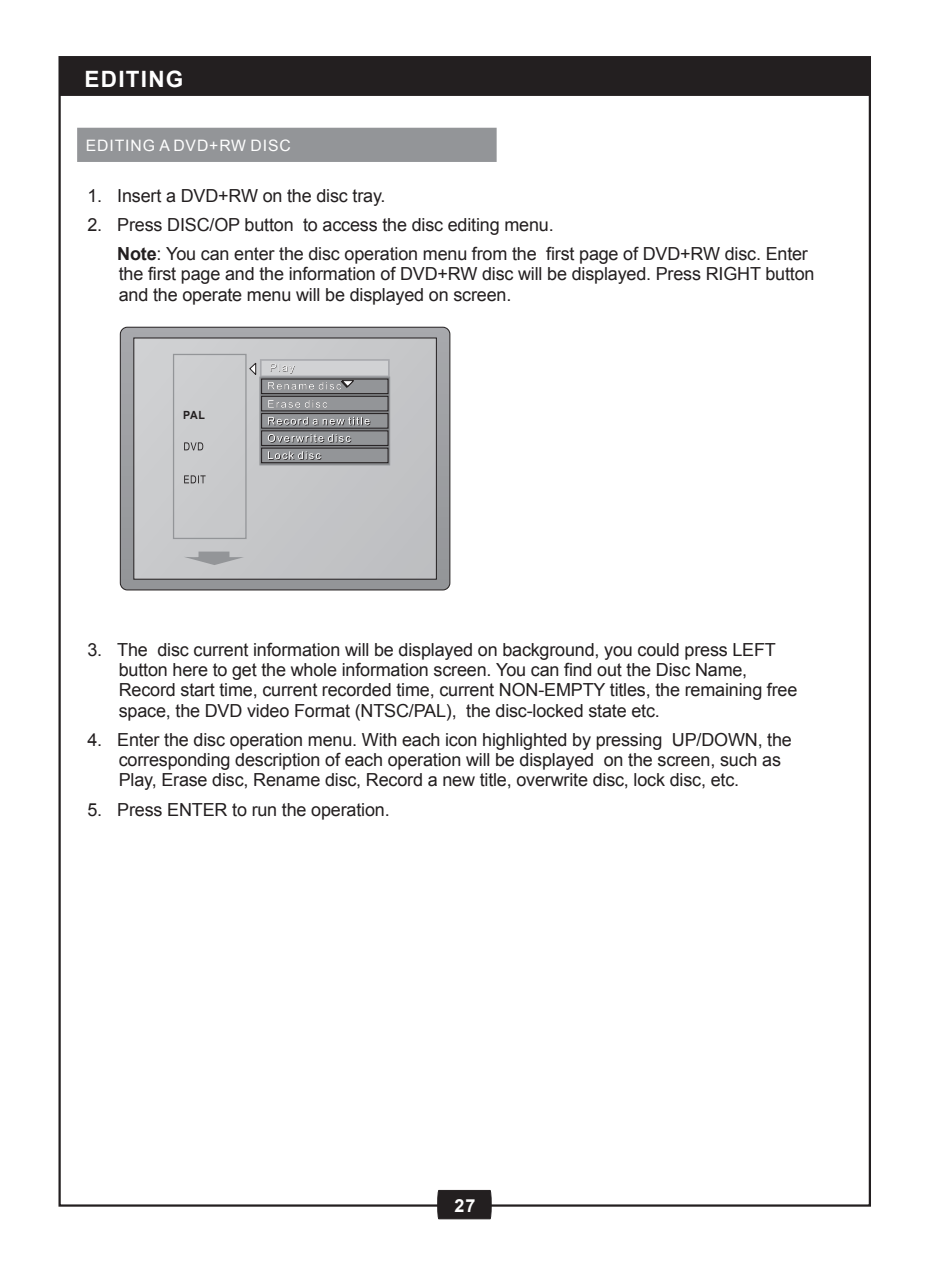
<style>
.page{position:relative;width:925px;height:1276px;background:#fff}
.page>*{position:absolute;margin:0;border:0;box-sizing:border-box;transform-origin:0 0}
.t1{font:700 22.5px "Arial";letter-spacing:.055em;color:#fff}
.t2{font:18px/20.2px "Arial";letter-spacing:-.01em;color:#231f20}
.t3{font:700 18px "Arial";color:#fff}
.t4{font:15.75px "Arial";letter-spacing:.055em;color:#fff}
.t5{font:700 11.25px "Arial";color:#231f20;scale:.95 1}
.s1{font-weight:700}
</style>
<div class="page">
<div style="left:77px;top:128px;width:420px;height:34px;background:#939598"></div>
<div style="left:60px;top:58px;width:810px;height:37px;background:#231f20"></div>
<div style="left:59px;top:57px;width:811px;height:39px;border:1px solid #231f20"></div>
<div style="left:437px;top:1190px;width:55px;height:28px;background:#231f20"></div>
<svg style="left:120px;top:327px;width:330px;height:263px;background:#949598"></svg>
<svg style="left:133px;top:337px;width:304px;height:242px;background:#c1c2c4"></svg>
<svg style="left:184px;top:551px;width:60px;height:14px"></svg>
<svg style="left:172px;top:353px;width:218px;height:185px;background:#b3b4b6"></svg>
<p class="t1" style="left:85px;top:64px;width:100px">EDITING</p>
<p class="t4" style="left:86px;top:135px;width:206px">EDITING A DVD+RW DISC</p>
<p class="t2" style="left:87px;top:185px;width:300px">1. Insert a DVD+RW on the disc tray.</p>
<p class="t2" style="left:117px;top:210px;width:692px;line-height:29.2px;text-indent:-30px">2. Press DISC/OP button to access the disc editing menu.<br><span class="s1">Note</span>: You can enter the disc operation menu from the first page of DVD+RW disc. Enter</p>
<p class="t2" style="left:119px;top:264px;width:697px">the first page and the information of DVD+RW disc will be displayed. Press RIGHT button and the operate menu will be displayed on screen.</p>
<p class="t5" style="left:183px;top:407px;width:24px">PAL</p>
<p class="t2" style="left:119px;top:639px;width:680px;text-indent:-31px">3. The disc current information will be displayed on background, you could press LEFT button here to get the whole information screen. You can find out the Disc Name, Record start time, current recorded time, current NON-EMPTY titles, the remaining free space, the DVD video Format (NTSC/PAL), the disc-locked state etc.</p>
<p class="t2" style="left:119px;top:729px;width:675px;text-indent:-31px">4. Enter the disc operation menu. With each icon highlighted by pressing UP/DOWN, the corresponding description of each operation will be displayed on the screen, such as<br>Play, Erase disc, Rename disc, Record a new title, overwrite disc, lock disc, etc.</p>
<p class="t2" style="left:87px;top:799px;width:304px">5. Press ENTER to run the operation.</p>
<p class="t3" style="left:454px;top:1193px;width:23px">27</p>
</div>
